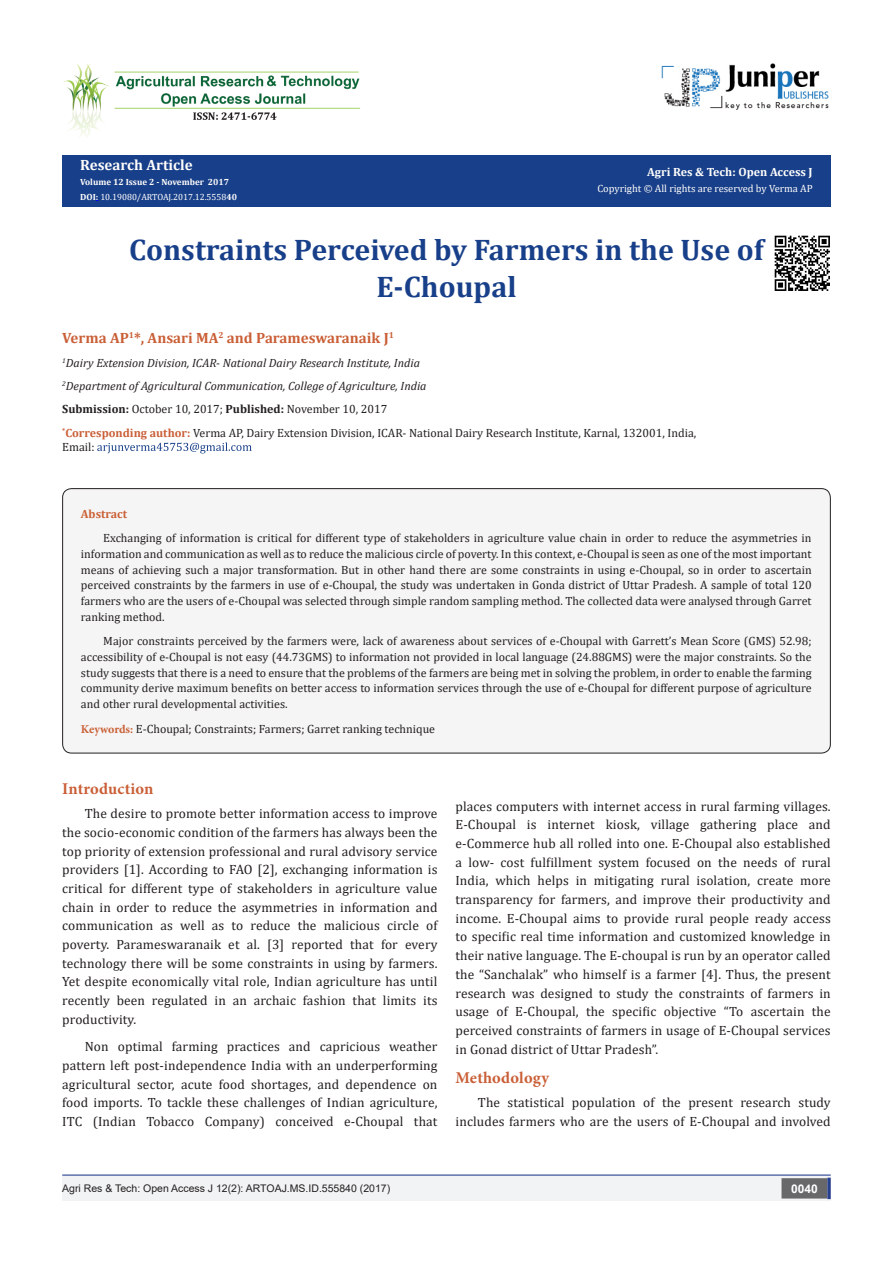
<style>
.page{position:relative;width:893px;height:1263px;background:#fff}
.page>*{position:absolute;margin:0;border:0;box-sizing:border-box;transform-origin:0 0}
.t1{font:700 29.85px/37.3px "Cambria";color:#183f89;text-align:center}
.t2{font:700 16.5px "Minion Pro";letter-spacing:.01em;color:#ca5f37}
.t3{font:700 15px "Cambria";color:#ca5f37}
.t4{font:700 15px "Cambria";color:#fffefc}
.t5{font:13.5px/18.8px "Cambria";letter-spacing:.01em;color:#231f20;text-align:justify}
.t6{font:12px/15.8px "Cambria";color:#231f20;text-align:justify}
.t7{font:italic 12px "Cambria";color:#231f20}
.t8{font:700 12px "Cambria";color:#fffefc}
.t9{font:700 12px "Cambria";color:#ca6035}
.t10{font:700 12px "Arial";color:#fff}
.t11{font:10.5px "Arial";color:#231f20}
.t12{font:10.5px "Cambria";color:#fffefc}
.t13{font:9px "Cambria";color:#fff}
.t14{font:700 9px "Cambria";color:#fffefc}
.s1{font-weight:700}
.s2{font-weight:700;color:#ca5f37}
.s3{font-family:"Minion Pro";font-weight:700;color:#ca6035}
</style>
<div class="page">
<svg style="left:97px;top:442px;width:155px;height:11px"></svg>
<div style="left:62px;top:1176px;width:441px;height:25px;background:#f2f3f4"></div>
<div style="left:503px;top:1176px;width:328px;height:25px;background:#f2f3f4"></div>
<div style="left:782px;top:1179px;width:45px;height:19px;background:#68676a"></div>
<div style="left:781px;top:1178px;width:46px;height:20px;border:2px solid #68676a"></div>
<svg style="left:827px;top:1178px;width:4px;height:21px"></svg>
<img style="left:661px;top:63px;width:168px;height:47px">
<img style="left:64px;top:64px;width:296px;height:73px">
<div style="left:62px;top:155px;width:769px;height:52px;background:#183f89"></div>
<hr style="left:62px;top:1174px;width:769px;height:2px;background:#253f8e">
<div style="left:63px;top:489px;width:767px;height:264px;background:#f5f5f6;border-radius:9px"></div>
<img style="left:774px;top:235px;width:56px;height:56px">
<p class="t4" style="left:80px;top:154px;width:114px">Research Article</p>
<p class="t14" style="left:80px;top:176px;width:150px">Volume 12 Issue 2 - November 2017</p>
<p class="t13" style="left:80px;top:192px;width:158px"><span class="s1">DOI:</span> 10.19080/ARTOAJ.2017.12.5558<span class="s1">40</span></p>
<p class="t8" style="left:647px;top:164px;width:167px">Agri Res &amp; Tech: Open Access J</p>
<p class="t12" style="left:597px;top:182px;width:217px">Copyright © All rights are reserved by Verma AP</p>
<p class="t1" style="left:129px;top:230px;width:636px">Constraints Perceived by Farmers in the Use of<br>E-Choupal</p>
<p class="t3" style="left:62px;top:328px;width:333px">Verma AP<sup>1</sup>*, Ansari MA<sup>2</sup> and Parameswaranaik J<sup>1</sup></p>
<p class="t7" style="left:62px;top:354px;width:359px"><sup>1</sup>Dairy Extension Division, ICAR- National Dairy Research Institute, India</p>
<p class="t7" style="left:62px;top:377px;width:366px"><sup>2</sup>Department of Agricultural Communication, College of Agriculture, India</p>
<p class="t6" style="left:62px;top:401px;width:327px"><span class="s1">Submission:</span> October 10, 2017; <span class="s1">Published:</span> November 10, 2017</p>
<p class="t6" style="left:62px;top:425px;width:635px;line-height:14.4px"><sup>*</sup><span class="s2">Corresponding author:</span> Verma AP, Dairy Extension Division, ICAR- National Dairy Research Institute, Karnal, 132001, India,<br>Email:</p>
<p class="t9" style="left:81px;top:505px;width:48px">Abstract</p>
<p class="t6" style="left:81px;top:530px;width:732px;text-indent:22px">Exchanging of information is critical for different type of stakeholders in agriculture value chain in order to reduce the asymmetries in information and communication as well as to reduce the malicious circle of poverty. In this context, e-Choupal is seen as one of the most important means of achieving such a major transformation. But in other hand there are some constraints in using e-Choupal, so in order to ascertain perceived constraints by the farmers in use of e-Choupal, the study was undertaken in Gonda district of Uttar Pradesh. A sample of total 120 farmers who are the users of e-Choupal was selected through simple random sampling method. The collected data were analysed through Garret ranking method.</p>
<p class="t6" style="left:81px;top:633px;width:732px;text-indent:22px">Major constraints perceived by the farmers were, lack of awareness about services of e-Choupal with Garrett’s Mean Score (GMS) 52.98; accessibility of e-Choupal is not easy (44.73GMS) to information not provided in local language (24.88GMS) were the major constraints. So the study suggests that there is a need to ensure that the problems of the farmers are being met in solving the problem, in order to enable the farming community derive maximum benefits on better access to information services through the use of e-Choupal for different purpose of agriculture and other rural developmental activities.</p>
<p class="t6" style="left:81px;top:721px;width:356px"><span class="s3">Keywords:</span> E-Choupal; Constraints; Farmers; Garret ranking technique</p>
<p class="t2" style="left:62px;top:777px;width:93px">Introduction</p>
<p class="t5" style="left:62px;top:804px;width:377px;text-indent:22px">The desire to promote better information access to improve the socio-economic condition of the farmers has always been the top priority of extension professional and rural advisory service providers [1]. According to FAO [2], exchanging information is critical for different type of stakeholders in agriculture value chain in order to reduce the asymmetries in information and communication as well as to reduce the malicious circle of poverty. Parameswaranaik et al. [3] reported that for every technology there will be some constraints in using by farmers.<br>Yet despite economically vital role, Indian agriculture has until recently been regulated in an archaic fashion that limits its productivity.</p>
<p class="t5" style="left:62px;top:1037px;width:377px;text-indent:22px">Non optimal farming practices and capricious weather pattern left post-independence India with an underperforming agricultural sector, acute food shortages, and dependence on food imports. To tackle these challenges of Indian agriculture, ITC (Indian Tobacco Company) conceived e-Choupal that</p>
<p class="t5" style="left:455px;top:797px;width:377px">places computers with internet access in rural farming villages.<br>E-Choupal is internet kiosk, village gathering place and e-Commerce hub all rolled into one. E-Choupal also established a low- cost fulfillment system focused on the needs of rural India, which helps in mitigating rural isolation, create more transparency for farmers, and improve their productivity and income. E-Choupal aims to provide rural people ready access to specific real time information and customized knowledge in their native language. The E-choupal is run by an operator called the “Sanchalak” who himself is a farmer [4]. Thus, the present research was designed to study the constraints of farmers in usage of E-Choupal, the specific objective “To ascertain the perceived constraints of farmers in usage of E-Choupal services in Gonad district of Uttar Pradesh”.</p>
<p class="t2" style="left:455px;top:1066px;width:95px">Methodology</p>
<p class="t5" style="left:455px;top:1093px;width:377px;text-align:right">The statistical population of the present research study includes farmers who are the users of E-Choupal and involved</p>
<p class="t11" style="left:62px;top:1181px;width:329px">Agri Res &amp; Tech: Open Access J 12(2): ARTOAJ.MS.ID.555840 (2017)</p>
<p class="t10" style="left:791px;top:1180px;width:28px">0040</p>
</div>
